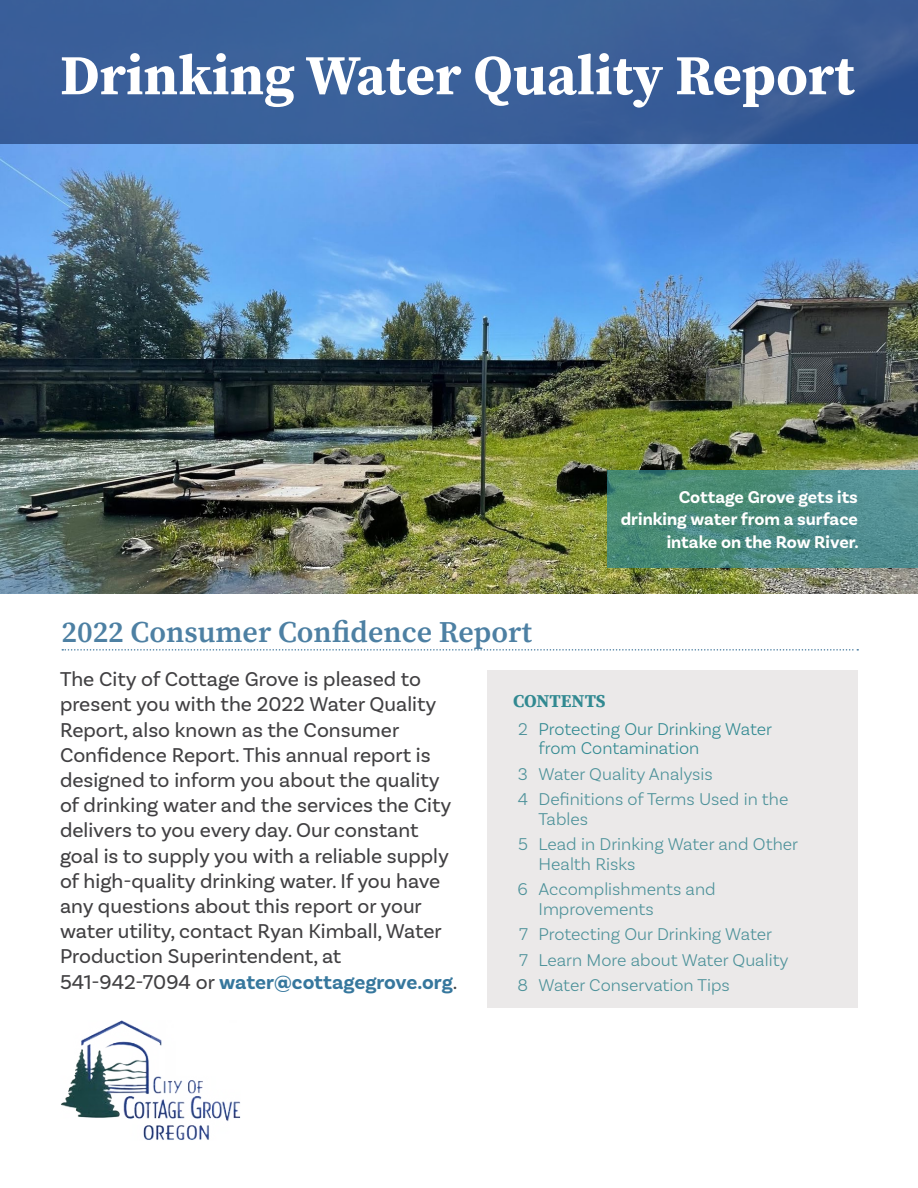
<style>
.page{position:relative;width:918px;height:1188px;background:#fff}
.page>*{position:absolute;margin:0;border:0;box-sizing:border-box;transform-origin:0 0}
.t1{font:700 56.25px "Source Serif Pro";color:#fff}
.t2{font:600 30px "Source Serif Pro";color:#4d80a3}
.t3{font:21px/25.2px "Basic Sans";color:#414042}
.t4{font:300 18px/25.5px "Basic Sans";color:#4c9199}
.t5{font:700 18px/22.5px "Basic Sans";color:#fff;text-align:right}
.t6{font:300 18px/19.5px "Basic Sans";color:#318991}
.t7{font:700 18px "Source Serif Pro";color:#318991}
.s1{font-weight:700;color:#36779d}
</style>
<div class="page">
<svg style="left:62px;top:649px;width:796px;height:2px"></svg>
<img style="left:0;top:144px;width:918px;height:450px">
<img style="left:61px;top:1021px;width:179px;height:119px">
<div style="left:488px;top:670px;width:370px;height:338px;background:#ebe9e9"></div>
<div style="left:0;top:0;width:918px;height:144px;background:#3a5f99"></div>
<svg style="left:608px;top:470px;width:310px;height:97px;background:#4c8c81"></svg>
<h1 class="t1" style="left:60px;top:37px;width:796px">Drinking Water Quality Report</h1>
<h2 class="t2" style="left:62px;top:611px;width:472px">2022 Consumer Confidence Report</h2>
<p class="t5" style="left:621px;top:486px;width:239px">Cottage Grove gets its drinking water from a surface intake on the Row River.</p>
<p class="t3" style="left:60px;top:666px;width:399px">The City of Cottage Grove is pleased to present you with the 2022 Water Quality Report, also known as the Consumer Confidence Report. This annual report is designed to inform you about the quality of drinking water and the services the City delivers to you every day. Our constant goal is to supply you with a reliable supply of high-quality drinking water. If you have any questions about this report or your water utility, contact Ryan Kimball, Water Production Superintendent, at 541-942-7094 or <span class="s1">water@cottagegrove.org</span>.</p>
<p class="t7" style="left:513px;top:689px;width:94px">CONTENTS</p>
<p class="t4" style="left:518px;top:716px;width:11px">2</p>
<p class="t4" style="left:518px;top:761px;width:12px">3<br>4</p>
<p class="t4" style="left:518px;top:831px;width:11px">5</p>
<p class="t4" style="left:518px;top:876px;width:12px">6</p>
<p class="t4" style="left:517px;top:921px;width:12px;text-align:justify">7<br>7<br>8</p>
<p class="t6" style="left:538px;top:719px;width:235px">Protecting Our Drinking Water from Contamination</p>
<p class="t4" style="left:538px;top:761px;width:251px">Water Quality Analysis<br>Definitions of Terms Used in the</p>
<p class="t4" style="left:538px;top:806px;width:261px">Tables<br>Lead in Drinking Water and Other</p>
<p class="t4" style="left:538px;top:851px;width:179px">Health Risks<br>Accomplishments and</p>
<p class="t4" style="left:538px;top:896px;width:252px">Improvements<br>Protecting Our Drinking Water<br>Learn More about Water Quality<br>Water Conservation Tips</p>
</div>
